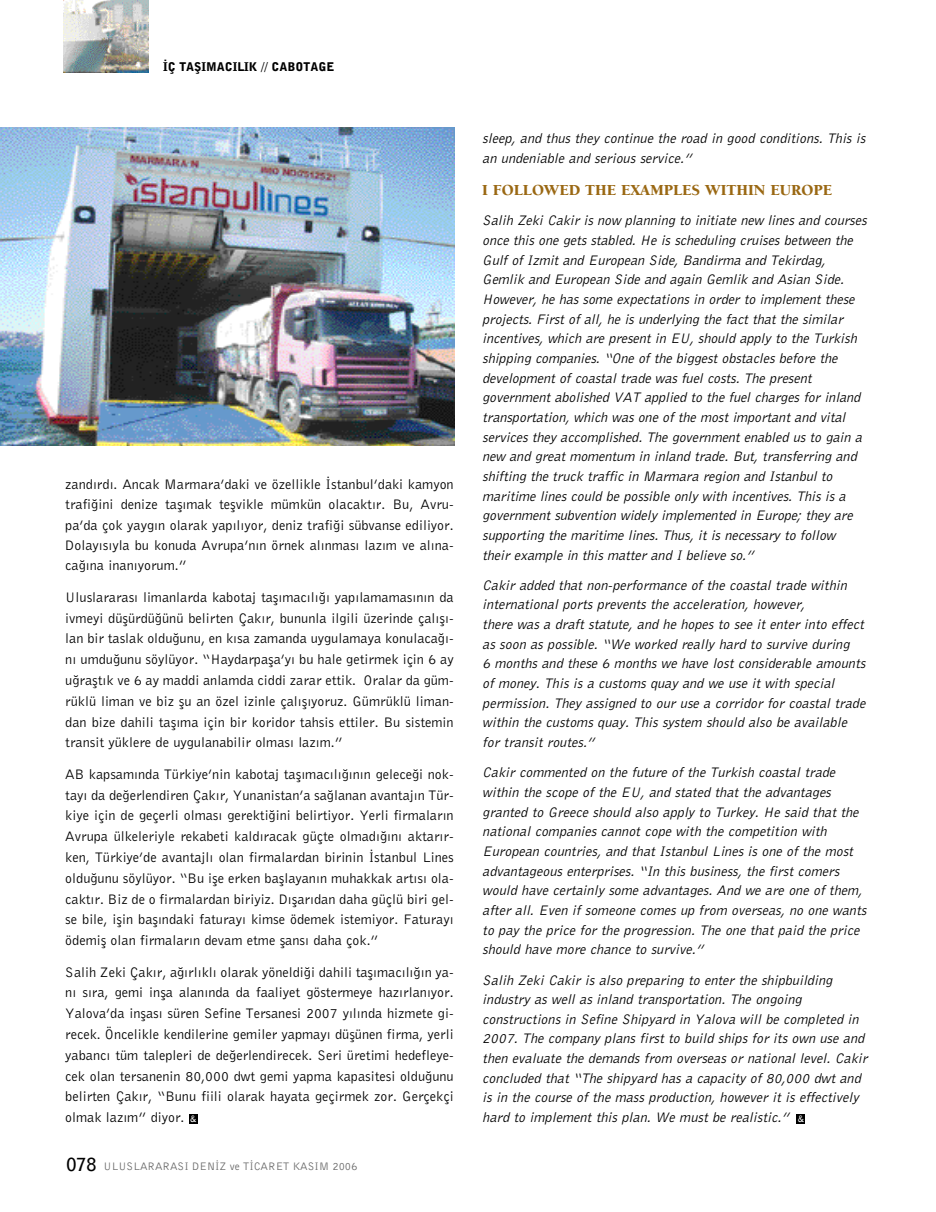
<style>
.page{position:relative;width:936px;height:1212px;background:#fff}
.page>*{position:absolute;margin:0;border:0;box-sizing:border-box;transform-origin:0 0}
.t1{font:15.75px "Berkeley T Black";color:#9a6813}
.t2{font:14.25px/19.6px "Bell Gothic BT Elek Italic Ti";color:#000}
.t3{font:14.25px/20.9px "Bell Gothic BT Roman Ti";color:#000;text-align:justify}
.t4{font:12px "Bell Gothic BT Black Ti";color:#000}
.t5{font:11.25px "Bell Gothic BT Roman Ti";color:#666}
.t6{font:8.7px "Bell Gothic BT Bold Ti";color:#fff}
.s1{font-family:"Bell Gothic BT Bold Ti";font-size:18px;color:#000}
</style>
<div class="page">
<img style="left:64px;top:0;width:85px;height:72px">
<div style="left:796px;top:1114px;width:9px;height:9px;background:#000"></div>
<div style="left:189px;top:1114px;width:9px;height:9px;background:#000"></div>
<img style="left:0;top:128px;width:454px;height:317px">
<p class="t4" style="left:163px;top:59px;width:173px">‹Ç TAfiIMACILIK // CABOTAGE</p>
<p class="t2" style="left:482px;top:128px;width:384px">sleep, and thus they continue the road in good conditions. This is an undeniable and serious service.”</p>
<p class="t1" style="left:482px;top:178px;width:351px">I FOLLOWED THE EXAMPLES WITHIN EUROPE</p>
<p class="t2" style="left:482px;top:210px;width:386px">Salih Zeki Cakir is now planning to initiate new lines and courses once this one gets stabled. He is scheduling cruises between the Gulf of Izmit and European Side, Bandirma and Tekirdag, Gemlik and European Side and again Gemlik and Asian Side.<br>However, he has some expectations in order to implement these projects. First of all, he is underlying the fact that the similar incentives, which are present in EU, should apply to the Turkish shipping companies. “One of the biggest obstacles before the development of coastal trade was fuel costs. The present government abolished VAT applied to the fuel charges for inland transportation, which was one of the most important and vital services they accomplished. The government enabled us to gain a new and great momentum in inland trade. But, transferring and shifting the truck traffic in Marmara region and Istanbul to maritime lines could be possible only with incentives. This is a government subvention widely implemented in Europe; they are supporting the maritime lines. Thus, it is necessary to follow<br>their example in this matter and I believe so.”</p>
<p class="t2" style="left:482px;top:575px;width:384px">Cakir added that non-performance of the coastal trade within international ports prevents the acceleration, however,<br>there was a draft statute, and he hopes to see it enter into effect as soon as possible. “We worked really hard to survive during<br>6 months and these 6 months we have lost considerable amounts of money. This is a customs quay and we use it with special permission. They assigned to our use a corridor for coastal trade within the customs quay. This system should also be available for transit routes.”</p>
<p class="t2" style="left:482px;top:762px;width:385px">Cakir commented on the future of the Turkish coastal trade within the scope of the EU, and stated that the advantages granted to Greece should also apply to Turkey. He said that the national companies cannot cope with the competition with European countries, and that Istanbul Lines is one of the most advantageous enterprises. “In this business, the first comers would have certainly some advantages. And we are one of them, after all. Even if someone comes up from overseas, no one wants to pay the price for the progression. The one that paid the price should have more chance to survive.”</p>
<p class="t2" style="left:482px;top:969px;width:386px">Salih Zeki Cakir is also preparing to enter the shipbuilding industry as well as inland transportation. The ongoing constructions in Sefine Shipyard in Yalova will be completed in 2007. The company plans first to build ships for its own use and then evaluate the demands from overseas or national level. Cakir concluded that “The shipyard has a capacity of 80,000 dwt and is in the course of the mass production, however it is effectively hard to implement this plan. We must be realistic.”</p>
<p class="t3" style="left:65px;top:474px;width:390px;line-height:20.4px">zand›rd›. Ancak Marmara’daki ve özellikle ‹stanbul’daki kamyon trafi¤ini denize tafl›mak teflvikle mümkün olacakt›r. Bu, Avru&shy;pa’da çok yayg›n olarak yap›l›yor, deniz trafi¤i sübvanse ediliyor.<br>Dolay›s›yla bu konuda Avrupa’n›n örnek al›nmas› laz›m ve al›na&shy;ca¤›na inan›yorum.”</p>
<p class="t3" style="left:65px;top:586px;width:390px">Uluslararas› limanlarda kabotaj tafl›mac›l›¤› yap›lamamas›n›n da ivmeyi düflürdü¤ünü belirten Çak›r, bununla ilgili üzerinde çal›fl›- lan bir taslak oldu¤unu, en k›sa zamanda uygulamaya konulaca¤›- n› umdu¤unu söylüyor. “Haydarpafla’y› bu hale getirmek için 6 ay u¤raflt›k ve 6 ay maddi anlamda ciddi zarar ettik. Oralar da güm&shy;rüklü liman ve biz flu an özel izinle çal›fl›yoruz. Gümrüklü liman&shy;dan bize dahili tafl›ma için bir koridor tahsis ettiler. Bu sistemin transit yüklere de uygulanabilir olmas› laz›m.”</p>
<p class="t3" style="left:65px;top:763px;width:390px">AB kapsam›nda Türkiye’nin kabotaj tafl›mac›l›¤›n›n gelece¤i nok&shy;tay› da de¤erlendiren Çak›r, Yunanistan’a sa¤lanan avantaj›n Tür&shy;kiye için de geçerli olmas› gerekti¤ini belirtiyor. Yerli firmalar›n Avrupa ülkeleriyle rekabeti kald›racak güçte olmad›¤›n› aktar›r&shy;ken, Türkiye’de avantajl› olan firmalardan birinin ‹stanbul Lines oldu¤unu söylüyor. “Bu ifle erken bafllayan›n muhakkak art›s› ola&shy;cakt›r. Biz de o firmalardan biriyiz. D›flar›dan daha güçlü biri gel&shy;se bile, iflin bafl›ndaki faturay› kimse ödemek istemiyor. Faturay› ödemifl olan firmalar›n devam etme flans› daha çok.”</p>
<p class="t3" style="left:65px;top:961px;width:390px">Salih Zeki Çak›r, a¤›rl›kl› olarak yöneldi¤i dahili tafl›mac›l›¤›n ya&shy;n› s›ra, gemi infla alan›nda da faaliyet göstermeye haz›rlan›yor.<br>Yalova’da inflas› süren Sefine Tersanesi 2007 y›l›nda hizmete gi&shy;recek. Öncelikle kendilerine gemiler yapmay› düflünen firma, yerli yabanc› tüm talepleri de de¤erlendirecek. Seri üretimi hedefleye&shy;cek olan tersanenin 80,000 dwt gemi yapma kapasitesi oldu¤unu belirten Çak›r, “Bunu fiili olarak hayata geçirmek zor. Gerçekçi olmak laz›m” diyor.</p>
<p class="t6" style="left:190px;top:1113px;width:8px">&amp;</p>
<p class="t6" style="left:797px;top:1113px;width:8px">&amp;</p>
<p class="t5" style="left:67px;top:1159px;width:292px"><span class="s1">078</span> ULUSLARARASI DEN‹Z ve T‹CARET KASIM 2006</p>
</div>
